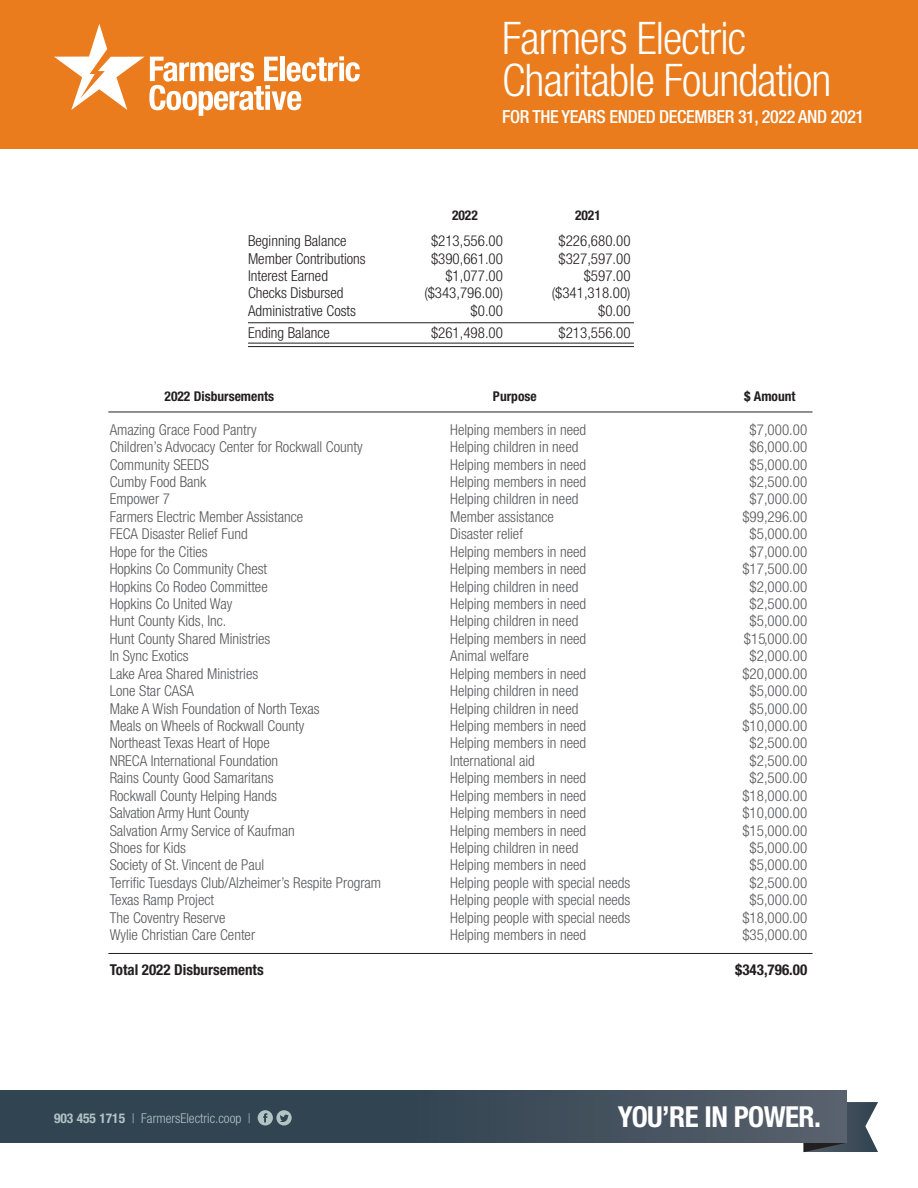
<style>
.page{position:relative;width:918px;height:1188px;background:#fff}
.page>*{position:absolute;margin:0;border:0;box-sizing:border-box;transform-origin:0 0}
.t1{font:300 condensed 45px/42px "Helvetica Neue LT Std";letter-spacing:-.02em;color:#fff}
.t2{font:700 condensed 28.95px "Helvetica Neue LT Std";letter-spacing:-.02em;color:#fff}
.t3{font:500 condensed 18px "Helvetica Neue LT Std";letter-spacing:-.02em;color:#fff}
.t4{font:300 condensed 15px "Helvetica Neue LT Std";color:#57585a}
.t5{font:300 condensed 15px "Helvetica Neue LT Std";color:#231f20}
.t6{font:700 condensed 15px "Helvetica Neue LT Std";color:#231f20}
.t7{font:300 condensed 15px "Helvetica Neue LT Std";letter-spacing:-.02em;color:#57585a}
.t8{font:700 condensed 13.5px "Helvetica Neue LT Std";color:#231f20}
.t9{font:300 condensed 13.5px "Helvetica Neue LT Std";color:#b2c3c4}
.s1{font-weight:700}
</style>
<div class="page">
<div style="left:0;top:0;width:918px;height:148px;background:#ea7c1d"></div>
<svg style="left:804px;top:1102px;width:74px;height:50px"></svg>
<div style="left:0;top:1091px;width:847px;height:52px;background:linear-gradient(to right,#273d4b,#515b67)"></div>
<svg style="left:54px;top:24px;width:306px;height:92px"></svg>
<svg style="left:258px;top:1110px;width:34px;height:15px"></svg>
<hr style="left:108px;top:953px;width:705px;height:1px;background:#231f20">
<hr style="left:108px;top:412px;width:705px;height:1px;background:#231f20">
<hr style="left:248px;top:322px;width:386px;height:1px;background:#231f20">
<hr style="left:248px;top:343px;width:386px;height:1px;background:#231f20">
<hr style="left:248px;top:346px;width:386px;height:1px;background:#231f20">
<p class="t1" style="left:502px;top:17px;width:331px">Farmers Electric<br>Charitable Foundation</p>
<p class="t3" style="left:502px;top:106px;width:364px">FOR THE YEARS ENDED DECEMBER 31, 2022 AND 2021</p>
<p class="t8" style="left:452px;top:207px;width:27px">2022</p>
<p class="t8" style="left:575px;top:207px;width:27px">2021</p>
<p class="t5" style="left:248px;top:232px;width:100px">Beginning Balance</p>
<p class="t5" style="left:431px;top:232px;width:73px">$213,556.00</p>
<p class="t5" style="left:559px;top:232px;width:73px">$226,680.00</p>
<p class="t5" style="left:248px;top:250px;width:119px">Member Contributions</p>
<p class="t5" style="left:431px;top:250px;width:73px">$390,661.00</p>
<p class="t5" style="left:559px;top:250px;width:73px">$327,597.00</p>
<p class="t5" style="left:248px;top:267px;width:81px">Interest Earned</p>
<p class="t5" style="left:445px;top:267px;width:59px">$1,077.00</p>
<p class="t5" style="left:584px;top:267px;width:48px">$597.00</p>
<p class="t5" style="left:248px;top:285px;width:97px">Checks Disbursed</p>
<p class="t5" style="left:424px;top:285px;width:80px">($343,796.00)</p>
<p class="t5" style="left:552px;top:285px;width:80px">($341,318.00)</p>
<p class="t5" style="left:248px;top:302px;width:110px">Administrative Costs</p>
<p class="t5" style="left:471px;top:302px;width:34px">$0.00</p>
<p class="t5" style="left:598px;top:302px;width:34px">$0.00</p>
<p class="t5" style="left:248px;top:324px;width:83px">Ending Balance</p>
<p class="t5" style="left:431px;top:324px;width:73px">$261,498.00</p>
<p class="t5" style="left:559px;top:324px;width:73px">$213,556.00</p>
<p class="t8" style="left:165px;top:388px;width:111px">2022 Disbursements</p>
<p class="t8" style="left:493px;top:388px;width:45px">Purpose</p>
<p class="t8" style="left:744px;top:388px;width:53px">$ Amount</p>
<p class="t4" style="left:110px;top:421px;width:149px">Amazing Grace Food Pantry</p>
<p class="t4" style="left:450px;top:421px;width:138px">Helping members in need</p>
<p class="t4" style="left:750px;top:421px;width:59px">$7,000.00</p>
<p class="t4" style="left:110px;top:438px;width:254px">Children’s Advocacy Center for Rockwall County</p>
<p class="t4" style="left:450px;top:438px;width:130px">Helping children in need</p>
<p class="t4" style="left:750px;top:438px;width:59px">$6,000.00</p>
<p class="t4" style="left:110px;top:456px;width:101px">Community SEEDS</p>
<p class="t4" style="left:450px;top:456px;width:138px">Helping members in need</p>
<p class="t4" style="left:750px;top:456px;width:59px">$5,000.00</p>
<p class="t4" style="left:110px;top:473px;width:98px">Cumby Food Bank</p>
<p class="t4" style="left:450px;top:473px;width:138px">Helping members in need</p>
<p class="t4" style="left:750px;top:473px;width:59px">$2,500.00</p>
<p class="t4" style="left:110px;top:491px;width:62px">Empower 7</p>
<p class="t4" style="left:450px;top:491px;width:130px">Helping children in need</p>
<p class="t4" style="left:750px;top:491px;width:59px">$7,000.00</p>
<p class="t4" style="left:110px;top:508px;width:195px">Farmers Electric Member Assistance</p>
<p class="t4" style="left:450px;top:508px;width:105px">Member assistance</p>
<p class="t4" style="left:742px;top:508px;width:66px">$99,296.00</p>
<p class="t4" style="left:110px;top:525px;width:139px">FECA Disaster Relief Fund</p>
<p class="t4" style="left:450px;top:525px;width:74px">Disaster relief</p>
<p class="t4" style="left:750px;top:525px;width:59px">$5,000.00</p>
<p class="t4" style="left:110px;top:543px;width:100px">Hope for the Cities</p>
<p class="t4" style="left:450px;top:543px;width:138px">Helping members in need</p>
<p class="t4" style="left:750px;top:543px;width:59px">$7,000.00</p>
<p class="t4" style="left:110px;top:560px;width:159px">Hopkins Co Community Chest</p>
<p class="t4" style="left:450px;top:560px;width:138px">Helping members in need</p>
<p class="t4" style="left:742px;top:560px;width:66px">$17,500.00</p>
<p class="t4" style="left:110px;top:578px;width:160px">Hopkins Co Rodeo Committee</p>
<p class="t4" style="left:450px;top:578px;width:130px">Helping children in need</p>
<p class="t4" style="left:750px;top:578px;width:59px">$2,000.00</p>
<p class="t4" style="left:110px;top:595px;width:124px">Hopkins Co United Way</p>
<p class="t4" style="left:450px;top:595px;width:138px">Helping members in need</p>
<p class="t4" style="left:750px;top:595px;width:59px">$2,500.00</p>
<p class="t4" style="left:110px;top:613px;width:118px">Hunt County Kids, Inc.</p>
<p class="t4" style="left:450px;top:613px;width:130px">Helping children in need</p>
<p class="t4" style="left:750px;top:613px;width:59px">$5,000.00</p>
<p class="t4" style="left:110px;top:630px;width:162px">Hunt County Shared Ministries</p>
<p class="t4" style="left:450px;top:630px;width:138px">Helping members in need</p>
<p class="t4" style="left:744px;top:630px;width:65px">$15,000.00</p>
<p class="t4" style="left:110px;top:647px;width:81px">In Sync Exotics</p>
<p class="t4" style="left:450px;top:647px;width:80px">Animal welfare</p>
<p class="t4" style="left:750px;top:647px;width:59px">$2,000.00</p>
<p class="t4" style="left:110px;top:665px;width:150px">Lake Area Shared Ministries</p>
<p class="t4" style="left:450px;top:665px;width:138px">Helping members in need</p>
<p class="t4" style="left:742px;top:665px;width:66px">$20,000.00</p>
<p class="t4" style="left:110px;top:682px;width:86px">Lone Star CASA</p>
<p class="t4" style="left:450px;top:682px;width:130px">Helping children in need</p>
<p class="t4" style="left:750px;top:682px;width:59px">$5,000.00</p>
<p class="t4" style="left:110px;top:700px;width:211px">Make A Wish Foundation of North Texas</p>
<p class="t4" style="left:450px;top:700px;width:130px">Helping children in need</p>
<p class="t4" style="left:750px;top:700px;width:59px">$5,000.00</p>
<p class="t4" style="left:110px;top:717px;width:196px">Meals on Wheels of Rockwall County</p>
<p class="t4" style="left:450px;top:717px;width:138px">Helping members in need</p>
<p class="t4" style="left:742px;top:717px;width:66px">$10,000.00</p>
<p class="t4" style="left:110px;top:735px;width:162px">Northeast Texas Heart of Hope</p>
<p class="t4" style="left:450px;top:735px;width:138px">Helping members in need</p>
<p class="t4" style="left:750px;top:735px;width:59px">$2,500.00</p>
<p class="t4" style="left:110px;top:752px;width:170px">NRECA International Foundation</p>
<p class="t4" style="left:450px;top:752px;width:86px">International aid</p>
<p class="t4" style="left:750px;top:752px;width:59px">$2,500.00</p>
<p class="t4" style="left:110px;top:769px;width:165px">Rains County Good Samaritans</p>
<p class="t4" style="left:450px;top:769px;width:138px">Helping members in need</p>
<p class="t4" style="left:750px;top:769px;width:59px">$2,500.00</p>
<p class="t4" style="left:110px;top:787px;width:169px">Rockwall County Helping Hands</p>
<p class="t4" style="left:450px;top:787px;width:138px">Helping members in need</p>
<p class="t4" style="left:742px;top:787px;width:66px">$18,000.00</p>
<p class="t7" style="left:110px;top:804px;width:141px">Salvation Army Hunt County</p>
<p class="t4" style="left:450px;top:804px;width:138px">Helping members in need</p>
<p class="t4" style="left:742px;top:804px;width:66px">$10,000.00</p>
<p class="t4" style="left:110px;top:822px;width:187px">Salvation Army Service of Kaufman</p>
<p class="t4" style="left:450px;top:822px;width:138px">Helping members in need</p>
<p class="t4" style="left:742px;top:822px;width:66px">$15,000.00</p>
<p class="t4" style="left:110px;top:839px;width:78px">Shoes for Kids</p>
<p class="t4" style="left:450px;top:839px;width:130px">Helping children in need</p>
<p class="t4" style="left:750px;top:839px;width:59px">$5,000.00</p>
<p class="t4" style="left:110px;top:857px;width:156px">Society of St. Vincent de Paul</p>
<p class="t4" style="left:450px;top:857px;width:138px">Helping members in need</p>
<p class="t4" style="left:750px;top:857px;width:59px">$5,000.00</p>
<p class="t4" style="left:110px;top:874px;width:273px">Terrific Tuesdays Club/Alzheimer’s Respite Program</p>
<p class="t4" style="left:450px;top:874px;width:182px">Helping people with special needs</p>
<p class="t4" style="left:750px;top:874px;width:59px">$2,500.00</p>
<p class="t4" style="left:110px;top:891px;width:106px">Texas Ramp Project</p>
<p class="t4" style="left:450px;top:891px;width:182px">Helping people with special needs</p>
<p class="t4" style="left:750px;top:891px;width:59px">$5,000.00</p>
<p class="t4" style="left:110px;top:909px;width:117px">The Coventry Reserve</p>
<p class="t4" style="left:450px;top:909px;width:182px">Helping people with special needs</p>
<p class="t4" style="left:742px;top:909px;width:66px">$18,000.00</p>
<p class="t4" style="left:110px;top:926px;width:147px">Wylie Christian Care Center</p>
<p class="t4" style="left:450px;top:926px;width:138px">Helping members in need</p>
<p class="t4" style="left:742px;top:926px;width:66px">$35,000.00</p>
<p class="t6" style="left:110px;top:961px;width:155px">Total 2022 Disbursements</p>
<p class="t6" style="left:735px;top:961px;width:73px">$343,796.00</p>
<p class="t9" style="left:54px;top:1110px;width:198px"><span class="s1">903 455 1715</span> | FarmersElectric.coop |</p>
<p class="t2" style="left:618px;top:1099px;width:205px">YOU’RE IN POWER.</p>
</div>
